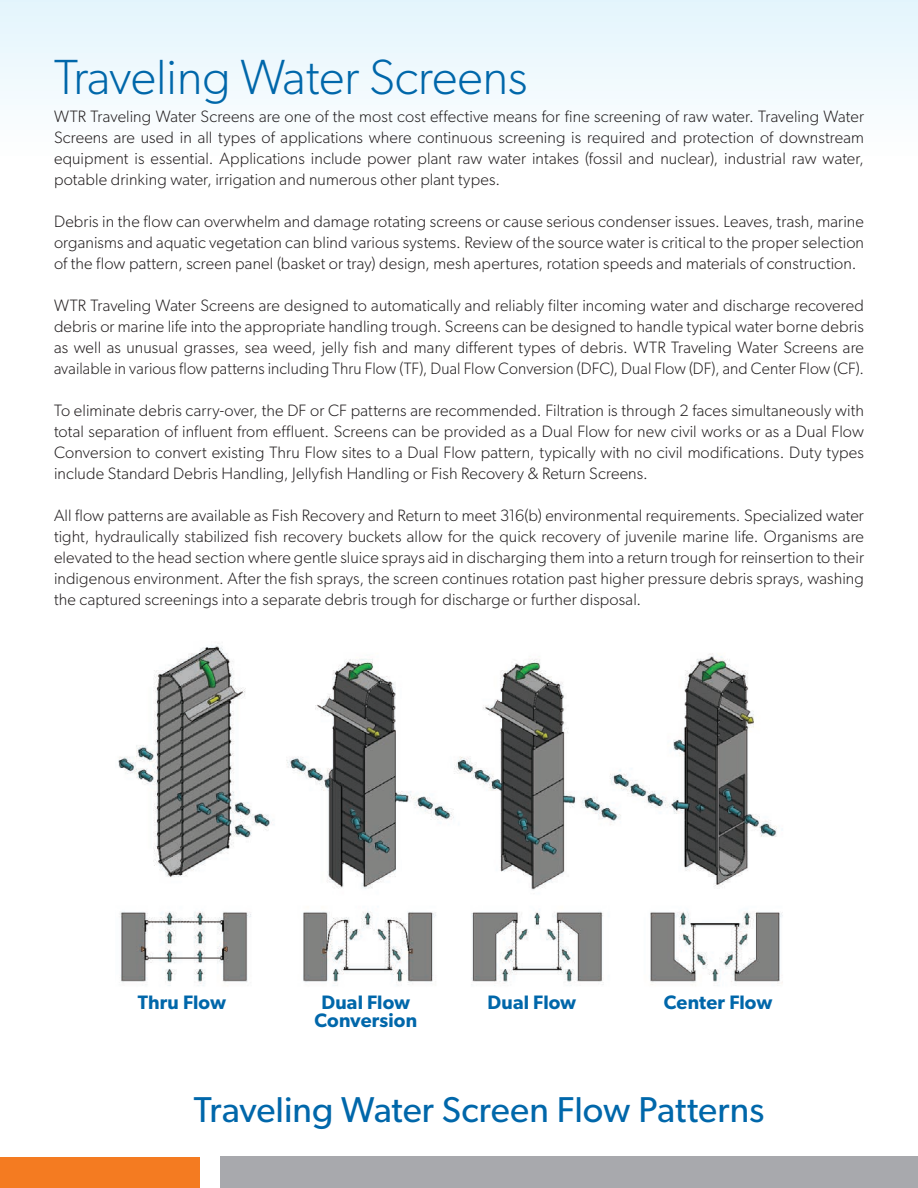
<style>
.page{position:relative;width:918px;height:1188px;background:#fff}
.page>*{position:absolute;margin:0;border:0;box-sizing:border-box;transform-origin:0 0}
.t1{font:300 49.5px "Gibson";color:#0067aa}
.t2{font:36px "Gibson";color:#0067aa}
.t3{font:600 19.5px/18px "Gibson";letter-spacing:.01em;color:#0067aa;text-align:center}
.t4{font:300 16.5px/21px "Gibson";letter-spacing:.01em;color:#231f20;text-align:justify}
</style>
<div class="page">
<div style="left:0;top:0;width:918px;height:231px;background:linear-gradient(to bottom,#e5f5fc,#fff)"></div>
<div style="left:0;top:1157px;width:200px;height:31px;background:#f47b21"></div>
<div style="left:220px;top:1157px;width:697px;height:31px;background:#a8a9ad"></div>
<img style="left:118px;top:645px;width:665px;height:341px">
<h1 class="t1" style="left:54px;top:47px;width:475px">Traveling Water Screens</h1>
<p class="t4" style="left:54px;top:106px;width:812px">WTR Traveling Water Screens are one of the most cost effective means for fine screening of raw water. Traveling Water Screens are used in all types of applications where continuous screening is required and protection of downstream equipment is essential. Applications include power plant raw water intakes (fossil and nuclear), industrial raw water, potable drinking water, irrigation and numerous other plant types.</p>
<p class="t4" style="left:54px;top:211px;width:812px">Debris in the flow can overwhelm and damage rotating screens or cause serious condenser issues. Leaves, trash, marine organisms and aquatic vegetation can blind various systems. Review of the source water is critical to the proper selection of the flow pattern, screen panel (basket or tray) design, mesh apertures, rotation speeds and materials of construction.</p>
<p class="t4" style="left:54px;top:295px;width:812px">WTR Traveling Water Screens are designed to automatically and reliably filter incoming water and discharge recovered debris or marine life into the appropriate handling trough. Screens can be designed to handle typical water borne debris as well as unusual grasses, sea weed, jelly fish and many different types of debris. WTR Traveling Water Screens are available in various flow patterns including Thru Flow (TF), Dual Flow Conversion (DFC), Dual Flow (DF), and Center Flow (CF).</p>
<p class="t4" style="left:54px;top:400px;width:812px">To eliminate debris carry-over, the DF or CF patterns are recommended. Filtration is through 2 faces simultaneously with total separation of influent from effluent. Screens can be provided as a Dual Flow for new civil works or as a Dual Flow Conversion to convert existing Thru Flow sites to a Dual Flow pattern, typically with no civil modifications. Duty types include Standard Debris Handling, Jellyfish Handling or Fish Recovery &amp; Return Screens.</p>
<p class="t4" style="left:54px;top:505px;width:812px">All flow patterns are available as Fish Recovery and Return to meet 316(b) environmental requirements. Specialized water tight, hydraulically stabilized fish recovery buckets allow for the quick recovery of juvenile marine life. Organisms are elevated to the head section where gentle sluice sprays aid in discharging them into a return trough for reinsertion to their indigenous environment. After the fish sprays, the screen continues rotation past higher pressure debris sprays, washing the captured screenings into a separate debris trough for discharge or further disposal.</p>
<p class="t3" style="left:138px;top:993px;width:90px">Thru Flow</p>
<p class="t3" style="left:315px;top:993px;width:104px">Dual Flow<br>Conversion</p>
<p class="t3" style="left:487px;top:993px;width:90px">Dual Flow</p>
<p class="t3" style="left:664px;top:993px;width:110px">Center Flow</p>
<h2 class="t2" style="left:194px;top:1087px;width:572px">Traveling Water Screen Flow Patterns</h2>
</div>
